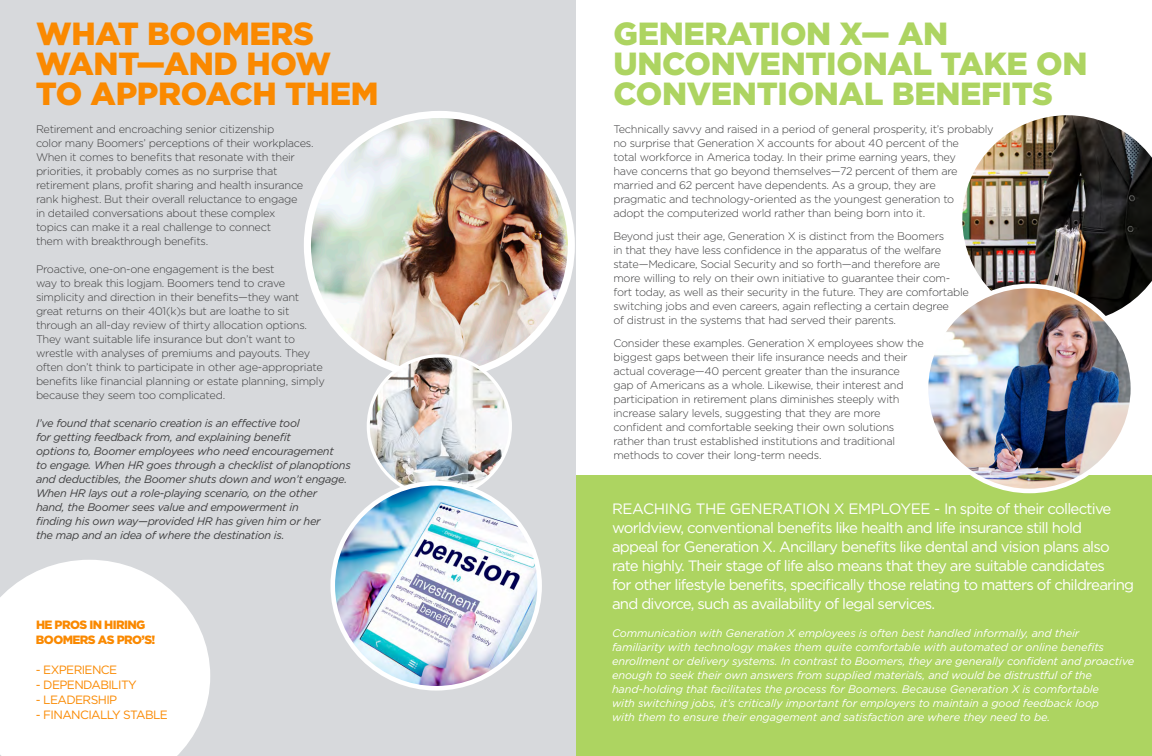
<style>
.page{position:relative;width:1152px;height:756px;background:#fff}
.page>*{position:absolute;margin:0;border:0;box-sizing:border-box;transform-origin:0 0}
.t1{font:900 32px/30px "Gotham";letter-spacing:-.01em;color:#add461}
.t2{font:900 32px/30px "Gotham";letter-spacing:-.01em;color:#fa8900}
.t3{font:15px/19px "Gotham";letter-spacing:-.05em;color:#fff}
.t4{font:12px "Gotham";letter-spacing:-.05em;color:#fa8900}
.t5{font:900 12px/15px "Gotham";letter-spacing:-.05em;color:#fa8900}
.t6{font:300 11px/14px "Gotham";letter-spacing:-.025em;color:#3e3e3f}
.t7{font:italic 11px/14px "Gotham";letter-spacing:-.01em;color:#fff}
.t8{font:italic 11px/14px "Gotham";letter-spacing:-.025em;color:#3e3e3f}
</style>
<div class="page">
<div style="left:576px;top:476px;width:576px;height:280px;background:#add461"></div>
<div style="left:0;top:0;width:576px;height:756px;background:#d7d9dc"></div>
<img style="left:307px;top:114px;width:264px;height:246px">
<div style="left:304px;top:111px;width:271px;height:269px;border:7px solid #fff;border-radius:50%"></div>
<img style="left:368px;top:357px;width:142px;height:126px">
<img style="left:336px;top:483px;width:203px;height:202px">
<div style="left:330px;top:481px;width:212px;height:210px;border:5px solid #fff;border-radius:50%"></div>
<img style="left:962px;top:115px;width:190px;height:186px">
<img style="left:926px;top:286px;width:207px;height:205px">
<div style="left:924px;top:284px;width:211px;height:209px;border:5px solid #fff;border-radius:50%"></div>
<svg style="left:0;top:560px;width:210px;height:196px;background:#fafbfb"></svg>
<p class="t2" style="left:36px;top:18px;width:344px">WHAT BOOMERS<br>WANT—AND HOW<br>TO APPROACH THEM</p>
<p class="t6" style="left:36px;top:122px;width:279px">Retirement and encroaching senior citizenship<br>color many Boomers’ perceptions of their workplaces.<br>When it comes to benefits that resonate with their priorities, it probably comes as no surprise that retirement plans, profit sharing and health insurance rank highest. But their overall reluctance to engage<br>in detailed conversations about these complex<br>topics can make it a real challenge to connect<br>them with breakthrough benefits.</p>
<p class="t6" style="left:36px;top:262px;width:290px">Proactive, one-on-one engagement is the best<br>way to break this logjam. Boomers tend to crave simplicity and direction in their benefits—they want great returns on their 401(k)s but are loathe to sit through an all-day review of thirty allocation options.<br>They want suitable life insurance but don’t want to wrestle with analyses of premiums and payouts. They often don’t think to participate in other age-appropriate benefits like financial planning or estate planning, simply because they seem too complicated.</p>
<p class="t8" style="left:36px;top:416px;width:316px">I’ve found that scenario creation is an effective tool<br>for getting feedback from, and explaining benefit<br>options to, Boomer employees who need encouragement<br>to engage. When HR goes through a checklist of planoptions and deductibles, the Boomer shuts down and won’t engage.<br>When HR lays out a role-playing scenario, on the other<br>hand, the Boomer sees value and empowerment in<br>finding his own way—provided HR has given him or her<br>the map and an idea of where the destination is.</p>
<p class="t5" style="left:36px;top:617px;width:121px">HE PROS IN HIRING<br>BOOMERS AS PRO’S!</p>
<p class="t4" style="left:36px;top:663px;width:83px">- EXPERIENCE</p>
<p class="t4" style="left:36px;top:678px;width:102px">- DEPENDABILITY</p>
<p class="t4" style="left:36px;top:693px;width:83px">- LEADERSHIP</p>
<p class="t4" style="left:36px;top:708px;width:134px">- FINANCIALLY STABLE</p>
<p class="t1" style="left:613px;top:18px;width:476px">GENERATION X— AN<br>UNCONVENTIONAL TAKE ON<br>CONVENTIONAL BENEFITS</p>
<p class="t6" style="left:613px;top:122px;width:382px">Technically savvy and raised in a period of general prosperity, it’s probably no surprise that Generation X accounts for about 40 percent of the<br>total workforce in America today. In their prime earning years, they<br>have concerns that go beyond themselves—72 percent of them are married and 62 percent have dependents. As a group, they are<br>pragmatic and technology-oriented as the youngest generation to<br>adopt the computerized world rather than being born into it.</p>
<p class="t6" style="left:613px;top:229px;width:357px">Beyond just their age, Generation X is distinct from the Boomers<br>in that they have less confidence in the apparatus of the welfare state—Medicare, Social Security and so forth—and therefore are more willing to rely on their own initiative to guarantee their com&shy;fort today, as well as their security in the future. They are comfortable switching jobs and even careers, again reflecting a certain degree<br>of distrust in the systems that had served their parents.</p>
<p class="t6" style="left:613px;top:336px;width:312px">Consider these examples. Generation X employees show the biggest gaps between their life insurance needs and their actual coverage—40 percent greater than the insurance<br>gap of Americans as a whole. Likewise, their interest and participation in retirement plans diminishes steeply with increase salary levels, suggesting that they are more confident and comfortable seeking their own solutions rather than trust established institutions and traditional methods to cover their long-term needs.</p>
<p class="t3" style="left:612px;top:499px;width:501px">REACHING THE GENERATION X EMPLOYEE - In spite of their collective worldview, conventional benefits like health and life insurance still hold appeal for Generation X. Ancillary benefits like dental and vision plans also</p>
<p class="t3" style="left:612px;top:556px;width:495px">rate highly. Their stage of life also means that they are suitable candidates</p>
<p class="t3" style="left:612px;top:575px;width:524px">for other lifestyle benefits, specifically those relating to matters of childrearing and divorce, such as availability of legal services.</p>
<p class="t7" style="left:612px;top:626px;width:524px">Communication with Generation X employees is often best handled informally, and their familiarity with technology makes them quite comfortable with automated or online benefits enrollment or delivery systems. In contrast to Boomers, they are generally confident and proactive enough to seek their own answers from supplied materials, and would be distrustful of the hand-holding that facilitates the process for Boomers. Because Generation X is comfortable<br>with switching jobs, it’s critically important for employers to maintain a good feedback loop<br>with them to ensure their engagement and satisfaction are where they need to be.</p>
</div>
